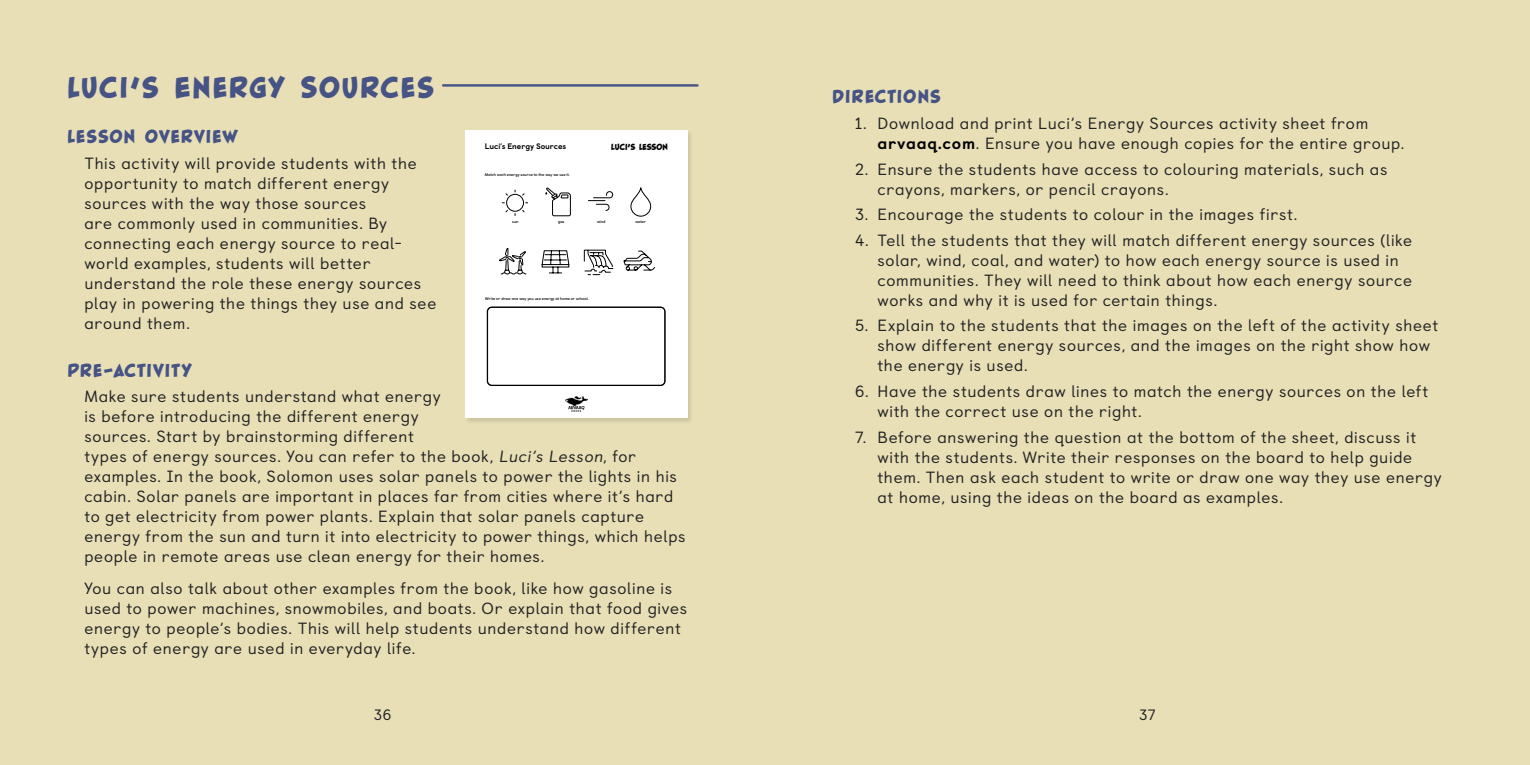
<style>
.page{position:relative;width:1530px;height:765px;background:#e8dfb6}
.page>*{position:absolute;margin:0;border:0;box-sizing:border-box;transform-origin:0 0}
.t1{font:40px "Blambot FX Pro Heavy BB";letter-spacing:.045em;color:#465385}
.t2{font:25px "Blambot FX Pro Heavy BB";letter-spacing:.04em;color:#465385}
.t3{font:16.25px/20px "Castledown";letter-spacing:.045em;color:#222223}
.t4{font:15px "Castledown";color:#222223}
.t5{font:11.88px "Blambot FX Pro Heavy BB";letter-spacing:-.005em;color:#000}
.t6{font:800 8px "Castledown";letter-spacing:-.01em;color:#000}
.t7{font:700 4px "Castledown";letter-spacing:-.01em;color:#000}
.s1{font-weight:800;color:#000}
</style>
<div class="page">
<div style="left:464px;top:129px;width:230px;height:295px;background:#000;opacity:.12"></div>
<div style="left:465px;top:131px;width:223px;height:287px;background:#fff"></div>
<img style="left:566px;top:396px;width:21px;height:16px">
<div style="left:488px;top:307px;width:177px;height:78px;border:1px solid #000;border-radius:4px"></div>
<svg style="left:502px;top:189px;width:26px;height:27px"></svg>
<svg style="left:545px;top:187px;width:26px;height:30px"></svg>
<svg style="left:541px;top:250px;width:29px;height:24px"></svg>
<svg style="left:588px;top:191px;width:26px;height:20px"></svg>
<svg style="left:499px;top:247px;width:28px;height:28px"></svg>
<svg style="left:623px;top:250px;width:32px;height:21px"></svg>
<div style="left:630px;top:187px;width:21px;height:30px;border:1px solid #000;border-radius:10px"></div>
<svg style="left:583px;top:249px;width:31px;height:26px"></svg>
<hr style="left:443px;top:84px;width:254px;height:3px;background:#4c5888">
<h1 class="t1" style="left:68px;top:66px;width:368px">Luci’s Energy Sources</h1>
<h2 class="t2" style="left:68px;top:124px;width:172px">Lesson Overview</h2>
<p class="t3" style="left:84px;top:152px;width:353px">This activity will provide students with the opportunity to match different energy sources with the way those sources<br>are commonly used in communities. By connecting each energy source to real&shy;world examples, students will better understand the role these energy sources play in powering the things they use and see around them.</p>
<h2 class="t2" style="left:68px;top:357px;width:126px">Pre-Activity</h2>
<p class="t3" style="left:84px;top:385px;width:603px">Make sure students understand what energy<br>is before introducing the different energy<br>sources. Start by brainstorming different<br>types of energy sources. You can refer to the book, Luci’s Lesson, for examples. In the book, Solomon uses solar panels to power the lights in his cabin. Solar panels are important in places far from cities where it’s hard to get electricity from power plants. Explain that solar panels capture energy from the sun and turn it into electricity to power things, which helps people in remote areas use clean energy for their homes.</p>
<p class="t3" style="left:84px;top:577px;width:604px">You can also talk about other examples from the book, like how gasoline is used to power machines, snowmobiles, and boats. Or explain that food gives energy to people’s bodies. This will help students understand how different types of energy are used in everyday life.</p>
<p class="t6" style="left:485px;top:140px;width:83px">Luci’s Energy Sources</p>
<p class="t5" style="left:611px;top:141px;width:58px">Luci’s Lesson</p>
<p class="t7" style="left:485px;top:171px;width:86px">Match each energy source to the way we use it.</p>
<p class="t7" style="left:512px;top:218px;width:8px">sun</p>
<p class="t7" style="left:558px;top:218px;width:8px">gas</p>
<p class="t7" style="left:597px;top:218px;width:10px">wind</p>
<p class="t7" style="left:635px;top:218px;width:12px">water</p>
<p class="t7" style="left:485px;top:295px;width:105px">Write or draw one way you use energy at home or school.</p>
<h2 class="t2" style="left:832px;top:84px;width:110px">Directions</h2>
<p class="t3" style="left:878px;top:112px;width:528px;text-indent:-23px">1. Download and print Luci’s Energy Sources activity sheet from <span class="s1">arvaaq.com</span>. Ensure you have enough copies for the entire group.</p>
<p class="t3" style="left:878px;top:157px;width:511px;text-indent:-22px">2. Ensure the students have access to colouring materials, such as crayons, markers, or pencil crayons.</p>
<p class="t3" style="left:855px;top:203px;width:444px">3. Encourage the students to colour in the images first.</p>
<p class="t3" style="left:878px;top:229px;width:536px;text-indent:-23px">4. Tell the students that they will match different energy sources (like solar, wind, coal, and water) to how each energy source is used in communities. They will need to think about how each energy source works and why it is used for certain things.</p>
<p class="t3" style="left:878px;top:314px;width:562px;text-indent:-23px">5. Explain to the students that the images on the left of the activity sheet show different energy sources, and the images on the right show how the energy is used.</p>
<p class="t3" style="left:878px;top:380px;width:552px;text-indent:-23px">6. Have the students draw lines to match the energy sources on the left with the correct use on the right.</p>
<p class="t3" style="left:877px;top:426px;width:566px;text-indent:-22px">7. Before answering the question at the bottom of the sheet, discuss it with the students. Write their responses on the board to help guide them. Then ask each student to write or draw one way they use energy at home, using the ideas on the board as examples.</p>
<p class="t4" style="left:374px;top:703px;width:19px">36</p>
<p class="t4" style="left:1139px;top:703px;width:18px">37</p>
</div>
